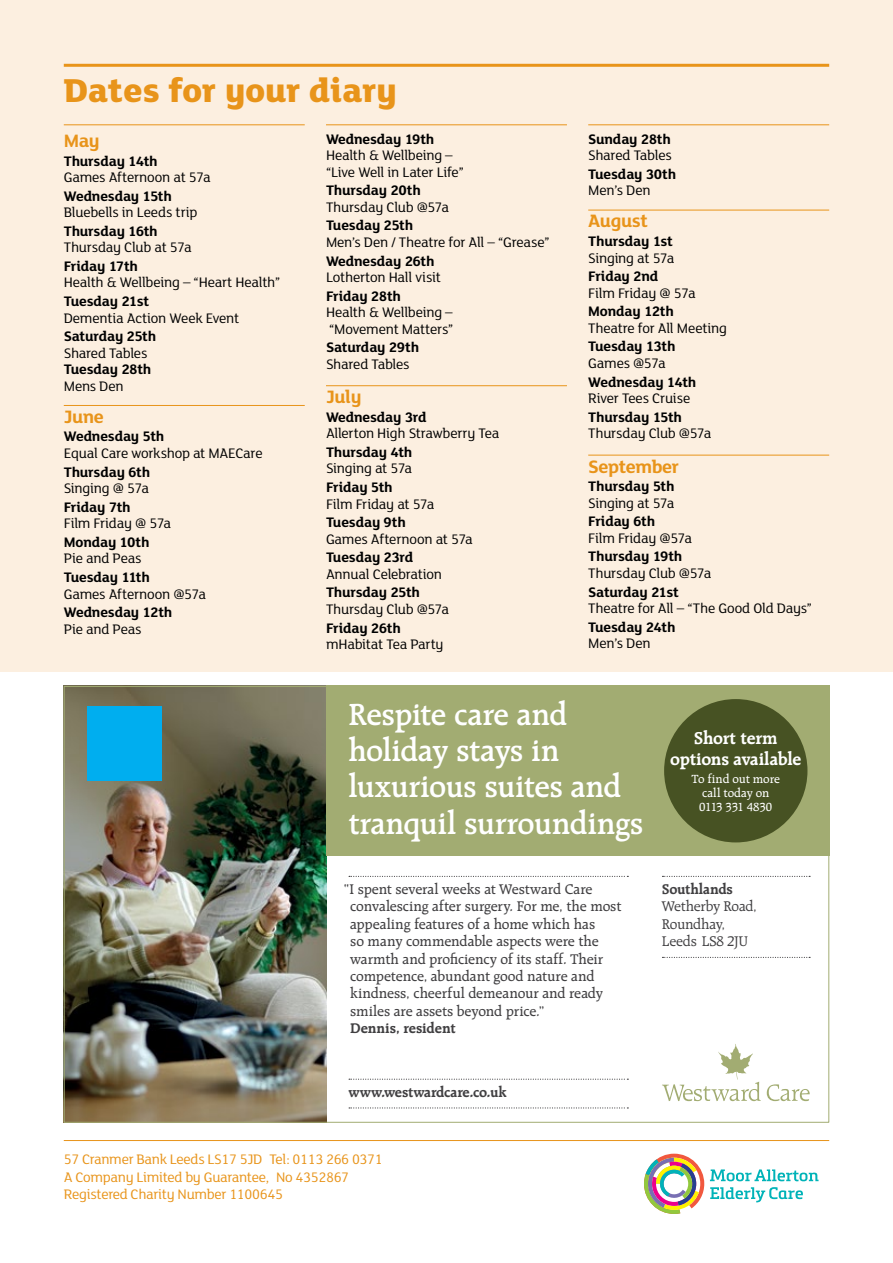
<style>
.page{position:relative;width:893px;height:1263px;background:#fff}
.page>*{position:absolute;margin:0;border:0;box-sizing:border-box;transform-origin:0 0}
.t1{font:800 36px "FS Lola";color:#e8941a}
.t2{font:600 33px/36.3px "Raleigh BT";letter-spacing:-.02em;color:#fff}
.t3{font:700 19.5px "FS Lola";letter-spacing:-.02em;color:#e8941a}
.t4{font:700 18.6px/20.5px "Raleigh BT";letter-spacing:-.015em;color:#fff;text-align:center}
.t5{font:500 15.15px/17.4px "Raleigh BT";letter-spacing:-.01em;color:#414042}
.t6{font:700 15.15px "Raleigh BT";letter-spacing:-.01em;color:#414042}
.t7{font:15.15px/17.4px "Raleigh BT";letter-spacing:-.015em;color:#414042}
.t8{font:15px/16.5px "FS Lola";letter-spacing:-.02em;color:#000}
.t9{font:700 15px "FS Lola";letter-spacing:-.015em;color:#000}
.t10{font:15px/17.2px "FS Lola";letter-spacing:-.02em;color:#e8941a}
.t11{font:500 12.75px/14.5px "Raleigh BT";letter-spacing:-.01em;color:#fff;text-align:center}
</style>
<div class="page">
<div style="left:0;top:0;width:893px;height:672px;background:#fcefe0"></div>
<img style="left:66px;top:688px;width:260px;height:433px">
<hr style="left:64px;top:405px;width:241px;height:1px;background:#e8941a">
<hr style="left:326px;top:385px;width:241px;height:1px;background:#e8941a">
<hr style="left:588px;top:210px;width:241px;height:1px;background:#e8941a">
<hr style="left:588px;top:455px;width:241px;height:1px;background:#e8941a">
<hr style="left:64px;top:1140px;width:765px;height:1px;background:#e8941a">
<svg style="left:710px;top:1169px;width:108px;height:12px"></svg>
<svg style="left:710px;top:1187px;width:93px;height:15px"></svg>
<svg style="left:644px;top:1154px;width:60px;height:60px"></svg>
<svg style="left:767px;top:1084px;width:43px;height:17px"></svg>
<svg style="left:662px;top:1044px;width:99px;height:57px"></svg>
<svg style="left:662px;top:876px;width:148px;height:1px"></svg>
<svg style="left:662px;top:957px;width:148px;height:1px"></svg>
<svg style="left:349px;top:876px;width:279px;height:1px"></svg>
<div style="left:326px;top:686px;width:503px;height:170px;background:#a2ac72"></div>
<div style="left:664px;top:699px;width:143px;height:143px;background:#475223;border-radius:50%"></div>
<svg style="left:349px;top:1079px;width:279px;height:1px"></svg>
<svg style="left:349px;top:1107px;width:279px;height:1px"></svg>
<hr style="left:64px;top:64px;width:765px;height:3px;background:#e8941a">
<hr style="left:64px;top:124px;width:241px;height:1px;background:#e8941a">
<hr style="left:326px;top:124px;width:241px;height:1px;background:#e8941a">
<hr style="left:588px;top:124px;width:241px;height:1px;background:#e8941a">
<div style="left:87px;top:706px;width:75px;height:74px;background:#00aeef"></div>
<h1 class="t1" style="left:64px;top:70px;width:335px">Dates for your diary</h1>
<h3 class="t3" style="left:64px;top:129px;width:38px">May</h3>
<p class="t9" style="left:64px;top:152px;width:95px">Thursday 14th</p>
<p class="t8" style="left:64px;top:170px;width:148px">Games Afternoon at 57a</p>
<p class="t9" style="left:64px;top:187px;width:110px">Wednesday 15th</p>
<p class="t8" style="left:64px;top:205px;width:135px">Bluebells in Leeds trip</p>
<p class="t9" style="left:64px;top:222px;width:95px">Thursday 16th</p>
<p class="t8" style="left:64px;top:240px;width:129px">Thursday Club at 57a</p>
<p class="t9" style="left:64px;top:257px;width:76px">Friday 17th</p>
<p class="t8" style="left:64px;top:275px;width:218px">Health &amp; Wellbeing – “Heart Health”</p>
<p class="t9" style="left:64px;top:293px;width:87px">Tuesday 21st</p>
<p class="t8" style="left:64px;top:310px;width:177px">Dementia Action Week Event</p>
<p class="t9" style="left:64px;top:328px;width:94px">Saturday 25th</p>
<p class="t8" style="left:64px;top:345px;width:85px">Shared Tables</p>
<p class="t9" style="left:64px;top:361px;width:89px">Tuesday 28th</p>
<p class="t8" style="left:64px;top:378px;width:61px">Mens Den</p>
<h3 class="t3" style="left:64px;top:405px;width:42px">June</h3>
<p class="t9" style="left:64px;top:428px;width:102px">Wednesday 5th</p>
<p class="t8" style="left:64px;top:446px;width:200px">Equal Care workshop at MAECare</p>
<p class="t9" style="left:64px;top:463px;width:88px">Thursday 6th</p>
<p class="t8" style="left:64px;top:481px;width:87px">Singing @ 57a</p>
<p class="t9" style="left:64px;top:498px;width:68px">Friday 7th</p>
<p class="t8" style="left:64px;top:516px;width:109px">Film Friday @ 57a</p>
<p class="t9" style="left:64px;top:533px;width:87px">Monday 10th</p>
<p class="t8" style="left:64px;top:551px;width:79px">Pie and Peas</p>
<p class="t9" style="left:64px;top:568px;width:88px">Tuesday 11th</p>
<p class="t8" style="left:64px;top:586px;width:144px">Games Afternoon @57a</p>
<p class="t9" style="left:64px;top:604px;width:110px">Wednesday 12th</p>
<p class="t8" style="left:64px;top:621px;width:79px">Pie and Peas</p>
<p class="t9" style="left:326px;top:130px;width:110px">Wednesday 19th</p>
<p class="t8" style="left:326px;top:148px;width:139px">Health &amp; Wellbeing – “Live Well in Later Life”</p>
<p class="t9" style="left:326px;top:182px;width:96px">Thursday 20th</p>
<p class="t8" style="left:326px;top:199px;width:125px">Thursday Club @57a</p>
<p class="t9" style="left:326px;top:217px;width:89px">Tuesday 25th</p>
<p class="t8" style="left:326px;top:235px;width:225px">Men’s Den / Theatre for All – “Grease”</p>
<p class="t9" style="left:326px;top:252px;width:110px">Wednesday 26th</p>
<p class="t8" style="left:326px;top:270px;width:116px">Lotherton Hall visit</p>
<p class="t9" style="left:326px;top:287px;width:76px">Friday 28th</p>
<p class="t8" style="left:326px;top:305px;width:129px">Health &amp; Wellbeing – “Movement Matters”</p>
<p class="t9" style="left:326px;top:339px;width:95px">Saturday 29th</p>
<p class="t8" style="left:326px;top:356px;width:85px">Shared Tables</p>
<h3 class="t3" style="left:326px;top:386px;width:37px">July</h3>
<p class="t9" style="left:326px;top:408px;width:102px">Wednesday 3rd</p>
<p class="t8" style="left:326px;top:426px;width:175px">Allerton High Strawberry Tea</p>
<p class="t9" style="left:326px;top:443px;width:88px">Thursday 4th</p>
<p class="t8" style="left:326px;top:461px;width:88px">Singing at 57a</p>
<p class="t9" style="left:326px;top:478px;width:68px">Friday 5th</p>
<p class="t8" style="left:326px;top:496px;width:110px">Film Friday at 57a</p>
<p class="t9" style="left:326px;top:514px;width:81px">Tuesday 9th</p>
<p class="t8" style="left:326px;top:531px;width:148px">Games Afternoon at 57a</p>
<p class="t9" style="left:326px;top:549px;width:89px">Tuesday 23rd</p>
<p class="t8" style="left:326px;top:566px;width:118px">Annual Celebration</p>
<p class="t9" style="left:326px;top:584px;width:96px">Thursday 25th</p>
<p class="t8" style="left:326px;top:601px;width:125px">Thursday Club @57a</p>
<p class="t9" style="left:326px;top:619px;width:76px">Friday 26th</p>
<p class="t8" style="left:326px;top:637px;width:119px">mHabitat Tea Party</p>
<p class="t9" style="left:588px;top:130px;width:84px">Sunday 28th</p>
<p class="t8" style="left:588px;top:148px;width:85px">Shared Tables</p>
<p class="t9" style="left:588px;top:165px;width:89px">Tuesday 30th</p>
<p class="t8" style="left:588px;top:183px;width:64px">Men’s Den</p>
<h3 class="t3" style="left:588px;top:210px;width:61px">August</h3>
<p class="t9" style="left:588px;top:233px;width:86px">Thursday 1st</p>
<p class="t8" style="left:588px;top:250px;width:88px">Singing at 57a</p>
<p class="t9" style="left:588px;top:268px;width:72px">Friday 2nd</p>
<p class="t8" style="left:588px;top:285px;width:109px">Film Friday @ 57a</p>
<p class="t9" style="left:588px;top:303px;width:87px">Monday 12th</p>
<p class="t8" style="left:588px;top:320px;width:140px">Theatre for All Meeting</p>
<p class="t9" style="left:588px;top:338px;width:89px">Tuesday 13th</p>
<p class="t8" style="left:588px;top:356px;width:79px">Games @57a</p>
<p class="t9" style="left:588px;top:373px;width:110px">Wednesday 14th</p>
<p class="t8" style="left:588px;top:391px;width:104px">River Tees Cruise</p>
<p class="t9" style="left:588px;top:408px;width:95px">Thursday 15th</p>
<p class="t8" style="left:588px;top:426px;width:125px">Thursday Club @57a</p>
<h3 class="t3" style="left:588px;top:455px;width:92px">September</h3>
<p class="t9" style="left:588px;top:478px;width:88px">Thursday 5th</p>
<p class="t8" style="left:588px;top:495px;width:88px">Singing at 57a</p>
<p class="t9" style="left:588px;top:513px;width:68px">Friday 6th</p>
<p class="t8" style="left:588px;top:530px;width:105px">Film Friday @57a</p>
<p class="t9" style="left:588px;top:548px;width:96px">Thursday 19th</p>
<p class="t8" style="left:588px;top:565px;width:125px">Thursday Club @57a</p>
<p class="t9" style="left:588px;top:583px;width:92px">Saturday 21st</p>
<p class="t8" style="left:588px;top:601px;width:225px">Theatre for All – “The Good Old Days”</p>
<p class="t9" style="left:588px;top:618px;width:89px">Tuesday 24th</p>
<p class="t8" style="left:588px;top:636px;width:64px">Men’s Den</p>
<h2 class="t2" style="left:348px;top:695px;width:296px">Respite care and holiday stays in luxurious suites and tranquil surroundings</h2>
<p class="t5" style="left:350px;top:880px;width:273px;text-indent:-6px">“I spent several weeks at Westward Care convalescing after surgery. For me, the most appealing features of a home which has<br>so many commendable aspects were the warmth and proficiency of its staff. Their competence, abundant good nature and kindness, cheerful demeanour and ready smiles are assets beyond price.”</p>
<p class="t6" style="left:350px;top:1019px;width:107px">Dennis, resident</p>
<p class="t4" style="left:670px;top:727px;width:133px">Short term options available</p>
<p class="t11" style="left:691px;top:771px;width:90px">To find out more call today on<br>0113 331 4830</p>
<p class="t6" style="left:662px;top:880px;width:72px">Southlands</p>
<p class="t7" style="left:662px;top:897px;width:96px">Wetherby Road,<br>Roundhay,<br>Leeds LS8 2JU</p>
<p class="t6" style="left:348px;top:1083px;width:160px">www.westwardcare.co.uk</p>
<p class="t10" style="left:64px;top:1151px;width:320px">57 Cranmer Bank Leeds LS17 5JD Tel: 0113 266 0371<br>A Company Limited by Guarantee, No 4352867<br>Registered Charity Number 1100645</p>
</div>
